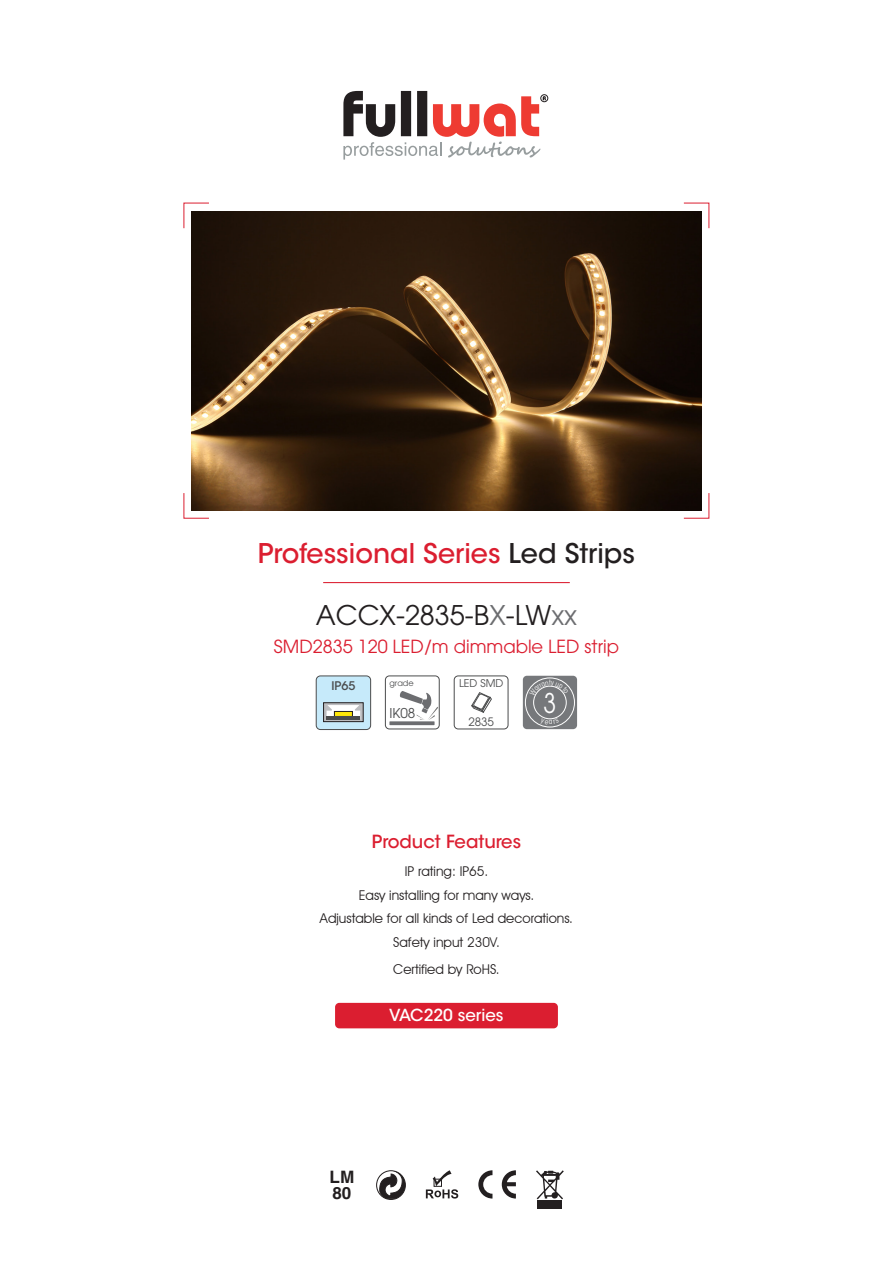
<style>
.page{position:relative;width:893px;height:1263px;background:#fff}
.page>*{position:absolute;margin:0;border:0;box-sizing:border-box;transform-origin:0 0}
.t1{font:500 27px "ITC Avant Garde Std";color:#db1e30}
.referencia_Prof{font:27px "Avant Garde LT";color:#231f20}
.t2{font:27px "Avant Garde LT";color:#fff;scale:.85 1}
.t3{font:18px "Avant Garde LT";color:#db1e30}
.t4{font:500 18px "ITC Avant Garde Std";color:#db1e30}
.t5{font:700 17.1px/15.5px "Helvetica";color:#231f20}
.t6{font:500 16.5px "ITC Avant Garde Std";color:#fff}
.t7{font:13.5px "Avant Garde IT Cby BT";color:#231f20}
.t8{font:13.5px "Avant Garde LT";color:#4b4c4d}
.t9{font:500 11.85px "ITC Avant Garde Std";color:#4b4c4d}
.t10{font:11.55px "Avant Garde LT";color:#4b4c4d}
.t11{font:10.65px "Avant Garde LT";color:#4b4c4d}
.t12{font:8.1px "Avant Garde LT";color:#4b4c4d}
.s1{color:#231f20}
.s2{color:#6c6d70}
</style>
<div class="page">
<img style="left:192px;top:211px;width:509px;height:299px">
<div style="left:540px;top:94px;width:8px;height:8px;border:1px solid #231f20;border-radius:50%"></div>
<svg style="left:343px;top:91px;width:203px;height:69px"></svg>
<hr style="left:323px;top:582px;width:247px;height:1px;background:#db1e30">
<svg style="left:183px;top:202px;width:27px;height:27px"></svg>
<svg style="left:683px;top:202px;width:27px;height:27px"></svg>
<svg style="left:183px;top:492px;width:27px;height:27px"></svg>
<svg style="left:683px;top:492px;width:27px;height:27px"></svg>
<svg style="left:536px;top:1170px;width:28px;height:29px"></svg>
<div style="left:538px;top:1200px;width:24px;height:9px;background:#231f20"></div>
<svg style="left:379px;top:1172px;width:25px;height:27px"></svg>
<div style="left:376px;top:1170px;width:30px;height:30px;border:1px solid #231f20;border-radius:50%"></div>
<svg style="left:478px;top:1170px;width:14px;height:28px"></svg>
<svg style="left:502px;top:1170px;width:14px;height:28px"></svg>
<svg style="left:426px;top:1170px;width:32px;height:28px"></svg>
<div style="left:523px;top:676px;width:54px;height:53px;background:#76787b;border-radius:4px"></div>
<div style="left:525px;top:677px;width:50px;height:50px;border:1px solid #fff;border-radius:50%"></div>
<div style="left:533px;top:686px;width:33px;height:33px;border:1px solid #fff;border-radius:50%"></div>
<svg style="left:471px;top:692px;width:21px;height:21px"></svg>
<div style="left:454px;top:676px;width:54px;height:53px;border:1px solid #4b4c4d;border-radius:4px"></div>
<div style="left:385px;top:676px;width:54px;height:53px;border:1px solid #4b4c4d;border-radius:4px"></div>
<svg style="left:389px;top:721px;width:46px;height:4px"></svg>
<svg style="left:400px;top:691px;width:38px;height:29px"></svg>
<div style="left:316px;top:676px;width:55px;height:53px;background:#c6eafa;border-radius:4px"></div>
<div style="left:316px;top:676px;width:55px;height:54px;border:1px solid #4b4c4d;border-radius:4px"></div>
<svg style="left:323px;top:702px;width:40px;height:20px"></svg>
<div style="left:334px;top:711px;width:18px;height:5px;background:#ffe709"></div>
<div style="left:334px;top:711px;width:18px;height:5px;border:1px solid #231f20"></div>
<hr style="left:326px;top:716px;width:34px;height:4px;background:#4b4c4d">
<div style="left:335px;top:1003px;width:223px;height:25px;background:#db1e30;border-radius:4px"></div>
<svg style="left:529px;top:680px;width:40px;height:15px"></svg>
<svg style="left:540px;top:718px;width:19px;height:7px"></svg>
<p class="t1" style="left:258px;top:537px;width:379px">Professional Series <span class="s1">Led Strips</span></p>
<p class="referencia_Prof" style="left:316px;top:600px;width:263px">ACCX-2835-B<span class="s2">X</span>-LW<span class="s2">xx</span></p>
<p class="t3" style="left:274px;top:636px;width:347px">SMD2835 120 LED/m dimmable LED strip</p>
<p class="t9" style="left:331px;top:678px;width:25px">IP65</p>
<p class="t12" style="left:389px;top:678px;width:26px">grade</p>
<p class="t8" style="left:389px;top:705px;width:27px">IK08</p>
<p class="t11" style="left:459px;top:677px;width:46px">LED SMD</p>
<p class="t10" style="left:468px;top:714px;width:27px">2835</p>
<p class="t2" style="left:543px;top:687px;width:16px">3</p>
<p class="t4" style="left:372px;top:830px;width:151px">Product Features</p>
<p class="t7" style="left:405px;top:863px;width:85px">IP rating: IP65.</p>
<p class="t7" style="left:359px;top:886px;width:177px">Easy installing for many ways.</p>
<p class="t7" style="left:320px;top:910px;width:255px">Adjustable for all kinds of Led decorations.</p>
<p class="t7" style="left:393px;top:933px;width:108px">Safety input 230V.</p>
<p class="t7" style="left:393px;top:961px;width:108px">Certified by RoHS.</p>
<p class="t6" style="left:389px;top:1005px;width:116px">VAC220 series</p>
<p class="t5" style="left:330px;top:1171px;width:26px">LM<br>80</p>
</div>
